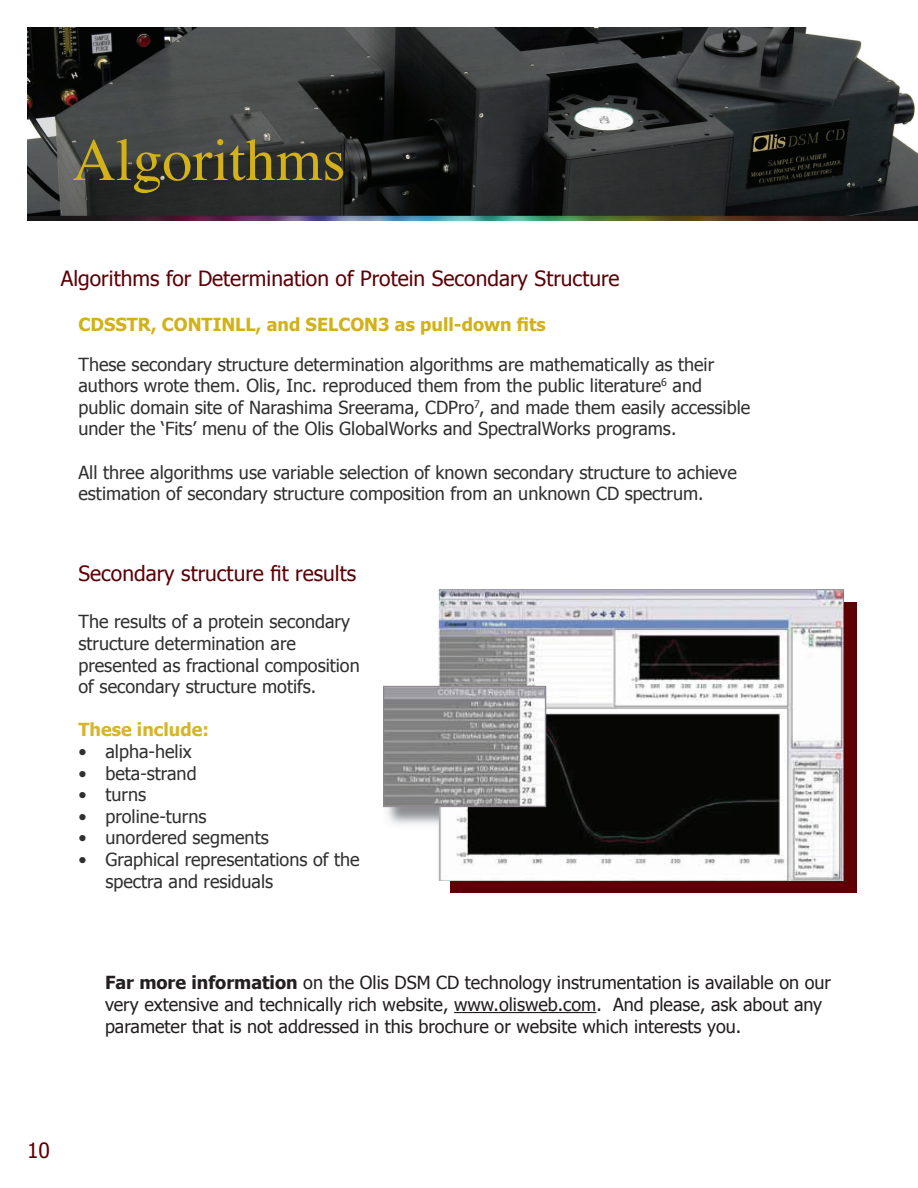
<style>
.page{position:relative;width:918px;height:1188px;background:#fff}
.page>*{position:absolute;margin:0;border:0;box-sizing:border-box;transform-origin:0 0}
.t1{font:60px "Times";color:#d3b118}
.t2{font:21px "Tahoma";color:#5d0006}
.t3{font:18px/21.6px "Tahoma";color:#312f30}
.t4{font:18px/21.6px "Tahoma";color:#231f20}
.t5{font:700 18px "Tahoma";color:#d3b118}
.t6{font:700 18px "Tahoma";color:#d6b52b}
.s1{font-weight:700}
</style>
<div class="page">
<img style="left:27px;top:27px;width:891px;height:189px">
<div style="left:450px;top:602px;width:407px;height:291px;background:#5d0006"></div>
<img style="left:383px;top:589px;width:461px;height:291px">
<hr style="left:454px;top:1012px;width:142px;height:1px;background:#231f20">
<img style="left:27px;top:216px;width:891px;height:4px">
<h1 class="t1" style="left:72px;top:122px;width:275px">Algorithms</h1>
<p class="t2" style="left:61px;top:265px;width:560px">Algorithms for Determination of Protein Secondary Structure</p>
<p class="t5" style="left:79px;top:313px;width:469px">CDSSTR, CONTINLL, and SELCON3 as pull-down fits</p>
<p class="t3" style="left:79px;top:353px;width:673px">These secondary structure determination algorithms are mathematically as their authors wrote them. Olis, Inc. reproduced them from the public literature<sup>6</sup> and public domain site of Narashima Sreerama, CDPro<sup>7</sup>, and made them easily accessible under the ‘Fits’ menu of the Olis GlobalWorks and SpectralWorks programs.</p>
<p class="t3" style="left:79px;top:461px;width:660px">All three algorithms use variable selection of known secondary structure to achieve estimation of secondary structure composition from an unknown CD spectrum.</p>
<p class="t2" style="left:79px;top:560px;width:279px">Secondary structure fit results</p>
<p class="t3" style="left:79px;top:611px;width:283px">The results of a protein secondary structure determination are presented as fractional composition of secondary structure motifs.</p>
<p class="t6" style="left:79px;top:718px;width:132px">These include:</p>
<p class="t3" style="left:79px;top:740px;width:115px">• alpha-helix</p>
<p class="t3" style="left:79px;top:762px;width:120px">• beta-strand</p>
<p class="t3" style="left:79px;top:783px;width:69px">• turns</p>
<p class="t3" style="left:79px;top:805px;width:130px">• proline-turns</p>
<p class="t3" style="left:79px;top:827px;width:192px">• unordered segments</p>
<p class="t3" style="left:106px;top:848px;width:256px;text-indent:-27px">• Graphical representations of the spectra and residuals</p>
<p class="t4" style="left:105px;top:972px;width:728px"><span class="s1">Far more information</span> on the Olis DSM CD technology instrumentation is available on our very extensive and technically rich website, www.olisweb.com. And please, ask about any parameter that is not addressed in this brochure or website which interests you.</p>
<p class="t2" style="left:27px;top:1137px;width:24px">10</p>
</div>
